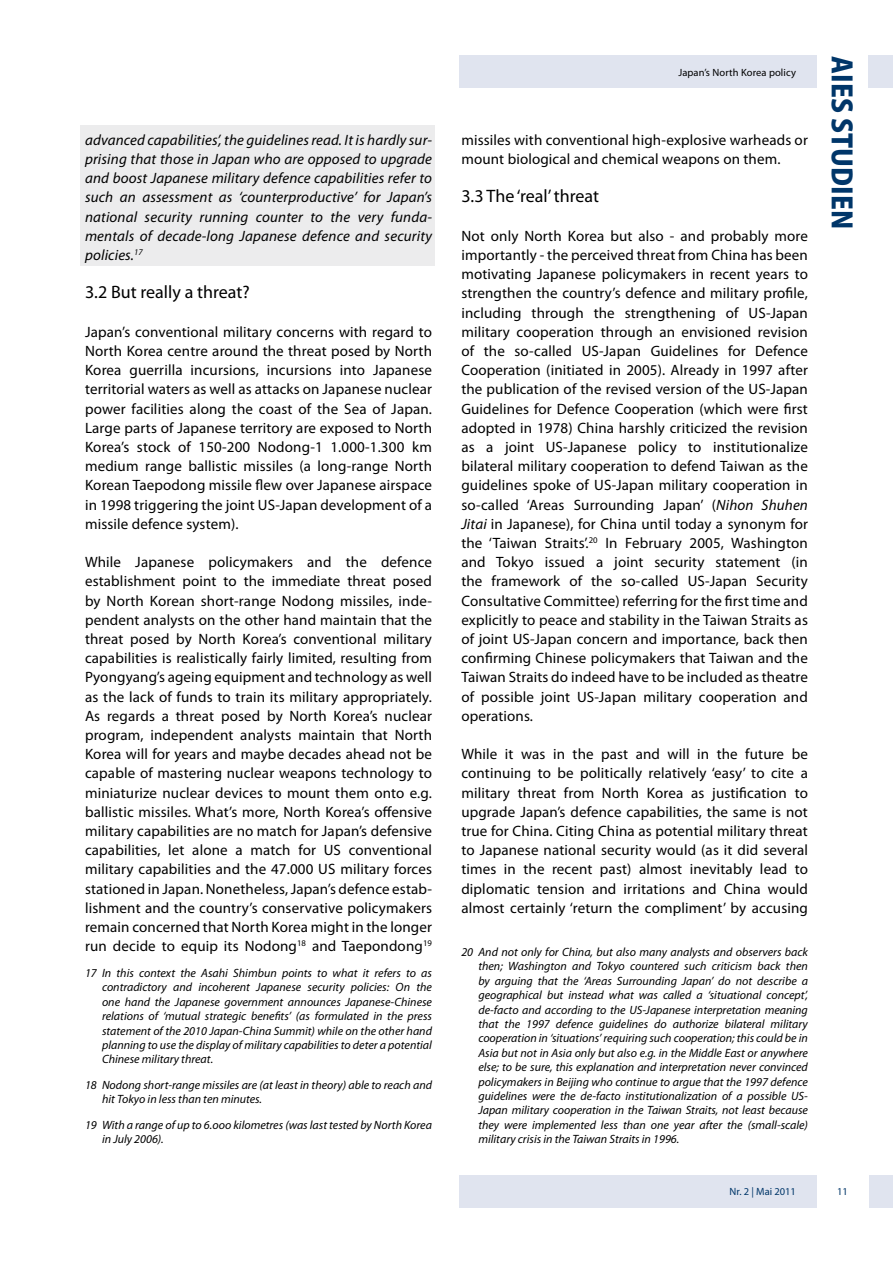
<style>
.page{position:relative;width:893px;height:1263px;background:#fff}
.page>*{position:absolute;margin:0;border:0;box-sizing:border-box;transform-origin:0 0}
.t1{font:800 27px "Koz Go Pro";color:#003669}
.t2{font:18px "Myriad Pro";color:#000}
.t3{font:15px/19.2px "Myriad Pro";letter-spacing:.01em;color:#000;text-align:justify}
.t4{font:italic 15px/19.2px "Myriad Pro";letter-spacing:.01em;color:#000;text-align:justify}
.t5{font:italic 12px/14.4px "Myriad Pro";color:#000;text-align:justify}
.t6{font:10.5px "Myriad Pro";letter-spacing:.01em;color:#000}
.t7{font:10.5px "Myriad Pro";color:#003669}
.s1{font-style:italic}
</style>
<div class="page">
<div style="left:868px;top:1174px;width:25px;height:33px;background:#e0e4ef"></div>
<div style="left:459px;top:1175px;width:357px;height:33px;background:#e0e4ef"></div>
<div style="left:868px;top:55px;width:25px;height:33px;background:#e0e4ef"></div>
<div style="left:459px;top:55px;width:357px;height:33px;background:#e0e4ef"></div>
<div style="left:81px;top:125px;width:354px;height:141px;background:#ececed"></div>
<p class="t4" style="left:85px;top:130px;width:348px">advanced capabilities’, the guidelines read. It is hardly sur&shy;prising that those in Japan who are opposed to upgrade and boost Japanese military defence capabilities refer to such an assessment as ‘counterproductive’ for Japan’s national security running counter to the very funda&shy;mentals of decade-long Japanese defence and security policies.<sup>17</sup></p>
<p class="t2" style="left:85px;top:281px;width:166px">3.2 But really a threat?</p>
<p class="t3" style="left:85px;top:322px;width:348px">Japan’s conventional military concerns with regard to North Korea centre around the threat posed by North Korea guerrilla incursions, incursions into Japanese territorial waters as well as attacks on Japanese nuclear power facilities along the coast of the Sea of Japan.<br>Large parts of Japanese territory are exposed to North Korea’s stock of 150-200 Nodong-1 1.000-1.300 km medium range ballistic missiles (a long-range North Korean Taepodong missile flew over Japanese airspace in 1998 triggering the joint US-Japan development of a missile defence system).</p>
<p class="t3" style="left:85px;top:552px;width:349px">While Japanese policymakers and the defence establishment point to the immediate threat posed by North Korean short-range Nodong missiles, inde&shy;pendent analysts on the other hand maintain that the threat posed by North Korea’s conventional military capabilities is realistically fairly limited, resulting from Pyongyang’s ageing equipment and technology as well as the lack of funds to train its military appropriately.<br>As regards a threat posed by North Korea’s nuclear program, independent analysts maintain that North Korea will for years and maybe decades ahead not be capable of mastering nuclear weapons technology to miniaturize nuclear devices to mount them onto e.g. ballistic missiles. What’s more, North Korea’s offensive military capabilities are no match for Japan’s defensive capabilities, let alone a match for US conventional military capabilities and the 47.000 US military forces stationed in Japan. Nonetheless, Japan’s defence estab&shy;lishment and the country’s conservative policymakers remain concerned that North Korea might in the longer run decide to equip its Nodong<sup>18</sup> and Taepondong<sup>19</sup></p>
<p class="t5" style="left:102px;top:965px;width:331px;text-indent:-17px">17 In this context the Asahi Shimbun points to what it refers to as contradictory and incoherent Japanese security policies: On the one hand the Japanese government announces Japanese-Chinese relations of ‘mutual strategic benefits’ (as formulated in the press statement of the 2010 Japan-China Summit) while on the other hand planning to use the display of military capabilities to deter a potential Chinese military threat.</p>
<p class="t5" style="left:102px;top:1077px;width:331px;text-indent:-17px">18 Nodong short-range missiles are (at least in theory) able to reach and hit Tokyo in less than ten minutes.</p>
<p class="t5" style="left:102px;top:1117px;width:331px;text-indent:-17px">19 With a range of up to 6.ooo kilometres (was last tested by North Korea in July 2006).</p>
<p class="t6" style="left:678px;top:66px;width:119px">Japan’s North Korea policy</p>
<p class="t3" style="left:461px;top:130px;width:348px">missiles with conventional high-explosive warheads or mount biological and chemical weapons on them.</p>
<p class="t2" style="left:461px;top:185px;width:139px">3.3 The ‘real’ threat</p>
<p class="t3" style="left:461px;top:226px;width:348px">Not only North Korea but also - and probably more importantly - the perceived threat from China has been motivating Japanese policymakers in recent years to strengthen the country’s defence and military profile, including through the strengthening of US-Japan military cooperation through an envisioned revision of the so-called US-Japan Guidelines for Defence Cooperation (initiated in 2005). Already in 1997 after the publication of the revised version of the US-Japan Guidelines for Defence Cooperation (which were first adopted in 1978) China harshly criticized the revision as a joint US-Japanese policy to institutionalize bilateral military cooperation to defend Taiwan as the guidelines spoke of US-Japan military cooperation in so-called ‘Areas Surrounding Japan’ (<span class="s1">Nihon Shuhen Jitai</span> in Japanese), for China until today a synonym for the ‘Taiwan Straits’.<sup>20</sup> In February 2005, Washington and Tokyo issued a joint security statement (in the framework of the so-called US-Japan Security Consultative Committee) referring for the first time and explicitly to peace and stability in the Taiwan Straits as of joint US-Japan concern and importance, back then confirming Chinese policymakers that Taiwan and the Taiwan Straits do indeed have to be included as theatre of possible joint US-Japan military cooperation and operations.</p>
<p class="t3" style="left:461px;top:744px;width:348px">While it was in the past and will in the future be continuing to be politically relatively ‘easy’ to cite a military threat from North Korea as justification to upgrade Japan’s defence capabilities, the same is not true for China. Citing China as potential military threat to Japanese national security would (as it did several times in the recent past) almost inevitably lead to diplomatic tension and irritations and China would almost certainly ‘return the compliment’ by accusing</p>
<p class="t5" style="left:478px;top:944px;width:331px;text-indent:-17px">20 And not only for China, but also many analysts and observers back then; Washington and Tokyo countered such criticism back then by arguing that the ‘Areas Surrounding Japan’ do not describe a geographical but instead what was called a ‘situational concept’, de-facto and according to the US-Japanese interpretation meaning that the 1997 defence guidelines do authorize bilateral military cooperation in ‘situations’ requiring such cooperation; this could be in Asia but not in Asia only but also e.g. in the Middle East or anywhere else; to be sure, this explanation and interpretation never convinced policymakers in Beijing who continue to argue that the 1997 defence guidelines were the de-facto institutionalization of a possible US-Japan military cooperation in the Taiwan Straits, not least because they were implemented less than one year after the (small-scale) military crisis in the Taiwan Straits in 1996.</p>
<p class="t7" style="left:730px;top:1185px;width:68px">Nr. 2 | Mai 2011</p>
<h1 class="t1" style="left:859px;top:56px;width:174px;rotate:90deg">AIES STUDIEN</h1>
<p class="t7" style="left:837px;top:1185px;width:12px">11</p>
</div>
